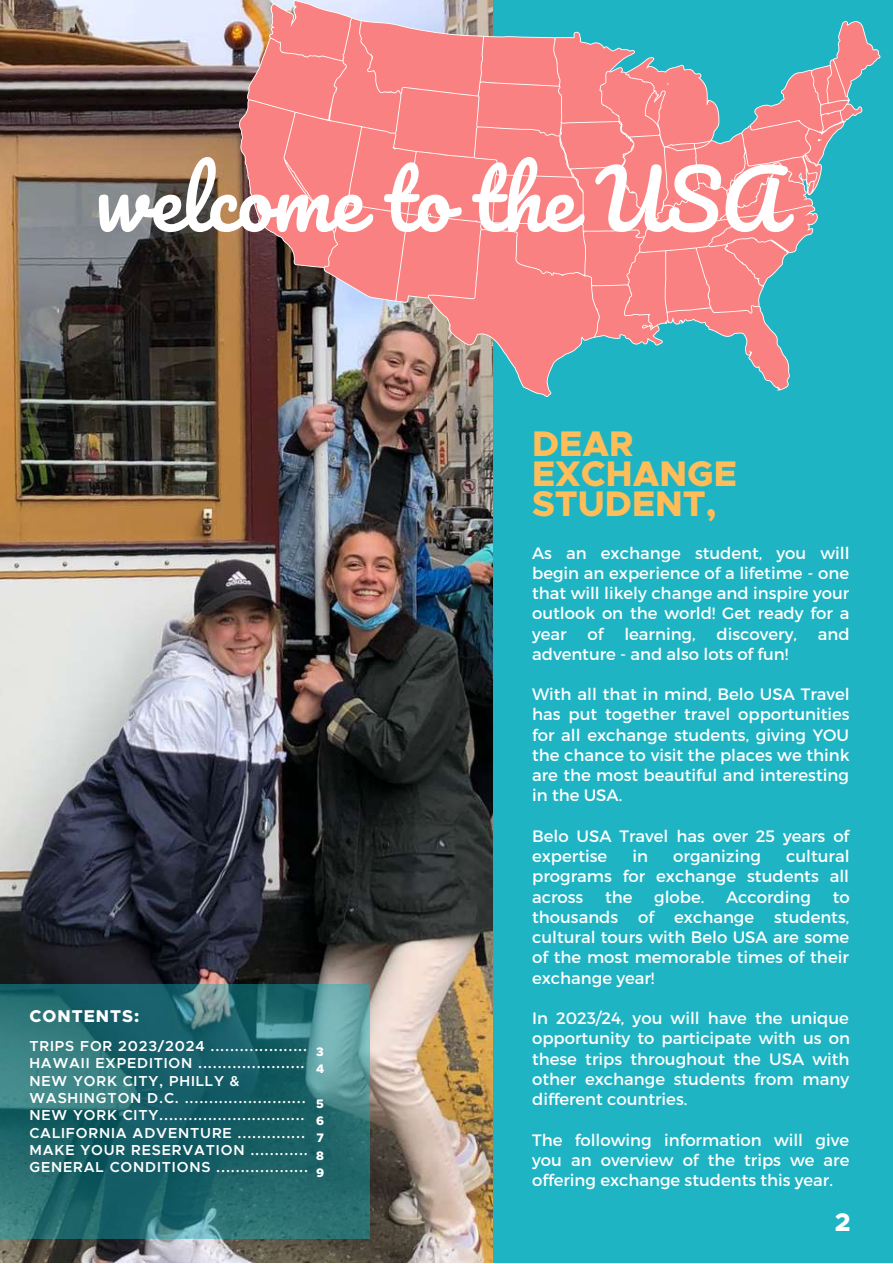
<style>
.page{position:relative;width:893px;height:1264px;background:#fff}
.page>*{position:absolute;margin:0;border:0;box-sizing:border-box;transform-origin:0 0}
.t1{font:79.35px "Pacifico";color:#fff}
.t2{font:800 35.7px/30.3px "Metropolis";color:#ffbd59}
.t3{font:800 25.5px "Metropolis";color:#fff}
.t4{font:800 17.1px "Metropolis";letter-spacing:.06em;color:#fff}
.t5{font:16.5px/20.2px "Montserrat";color:#fff;text-align:justify}
.t6{font:600 14.55px/17.2px "Metropolis";letter-spacing:.06em;color:#fff}
.t7{font:800 12.45px/17.2px "Metropolis";color:#fff}
</style>
<div class="page">
<div style="left:404px;top:0;width:488px;height:1262px;background:#1fb4c3"></div>
<img style="left:0;top:0;width:492px;height:1262px">
<svg style="left:238px;top:0;width:642px;height:397px;fill:#fa8181"></svg>
<svg style="left:0;top:984px;width:369px;height:254px;background:#276d72"></svg>
<h1 class="t1" style="left:95px;top:158px;width:690px">welcome to the USA</h1>
<p class="t4" style="left:29px;top:1008px;width:111px">CONTENTS:</p>
<p class="t6" style="left:29px;top:1038px;width:280px">TRIPS FOR 2023/2024 ....................<br>HAWAII EXPEDITION ......................<br>NEW YORK CITY, PHILLY &amp; WASHINGTON D.C. .........................<br>NEW YORK CITY..............................<br>CALIFORNIA ADVENTURE ..............<br>MAKE YOUR RESERVATION ............<br>GENERAL CONDITIONS ...................</p>
<p class="t7" style="left:316px;top:1043px;width:10px">3<br>4</p>
<p class="t7" style="left:316px;top:1095px;width:10px;text-align:justify">5<br>6<br>7<br>8<br>9</p>
<h2 class="t2" style="left:532px;top:430px;width:206px">DEAR<br>EXCHANGE<br>STUDENT,</h2>
<p class="t5" style="left:532px;top:541px;width:319px">As an exchange student, you will begin an experience of a lifetime - one that will likely change and inspire your outlook on the world! Get ready for a year</p>
<p class="t5" style="left:587px;top:622px;width:17px">of</p>
<p class="t5" style="left:624px;top:622px;width:73px">learning,</p>
<p class="t5" style="left:716px;top:622px;width:82px">discovery,</p>
<p class="t5" style="left:817px;top:622px;width:33px">and</p>
<p class="t5" style="left:532px;top:643px;width:258px">adventure - and also lots of fun!</p>
<p class="t5" style="left:532px;top:683px;width:319px">With all that in mind, Belo USA Travel has put together travel opportunities for all exchange students, giving YOU the chance to visit the places we think are the most beautiful and interesting in the USA.</p>
<p class="t5" style="left:532px;top:825px;width:318px">Belo USA Travel has over 25 years of expertise</p>
<p class="t5" style="left:632px;top:845px;width:17px">in</p>
<p class="t5" style="left:673px;top:845px;width:89px">organizing</p>
<p class="t5" style="left:532px;top:845px;width:319px;text-indent:254px">cultural programs for exchange students all across</p>
<p class="t5" style="left:605px;top:885px;width:29px">the</p>
<p class="t5" style="left:654px;top:885px;width:52px">globe.</p>
<p class="t5" style="left:726px;top:885px;width:86px">According</p>
<p class="t5" style="left:532px;top:885px;width:319px;text-indent:300px">to thousands of exchange students, cultural tours with Belo USA are some of the most memorable times of their exchange year!</p>
<p class="t5" style="left:532px;top:1007px;width:319px">In 2023/24, you will have the unique opportunity to participate with us on these trips throughout the USA with other exchange students from many different countries.</p>
<p class="t5" style="left:532px;top:1128px;width:319px">The following information will give you an overview of the trips we are offering exchange students this year.</p>
<h3 class="t3" style="left:834px;top:1210px;width:17px">2</h3>
</div>
